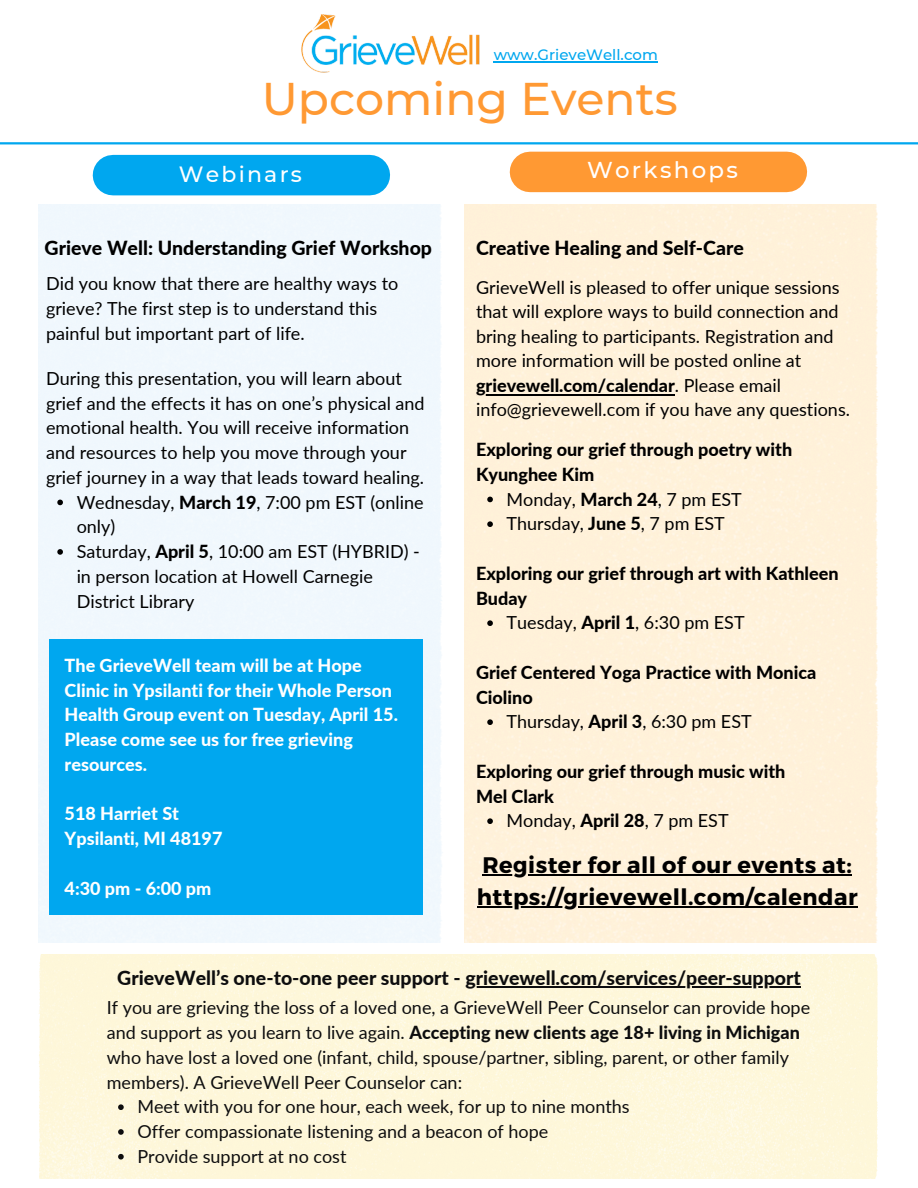
<style>
.page{position:relative;width:918px;height:1188px;background:#fff}
.page>*{position:absolute;margin:0;border:0;box-sizing:border-box;transform-origin:0 0}
.t1{font:500 45.75px "Montserrat";color:#f93}
.t2{font:500 22.95px "Montserrat";letter-spacing:.1em;color:#fff}
.t3{font:700 22.5px "Montserrat";letter-spacing:.02em;color:#000}
.t4{font:500 22.05px "Montserrat";letter-spacing:.1em;color:#fff}
.t5{font:800 19.5px "Lato";color:#0d0d0e}
.t6{font:800 19.5px "Lato";color:#000}
.t7{font:18px/24.8px "Lato";color:#000}
.t8{font:18px/24.8px "Lato";color:#0d0d0e}
.t9{font:800 18px/24.8px "Lato";color:#fff}
.t10{font:800 18px/24.8px "Lato";color:#000}
.t11{font:500 15px "Montserrat";color:#00a7ef}
.s1{font-weight:800}
</style>
<div class="page">
<div style="left:113px;top:155px;width:257px;height:40px;background:#00a7ef"></div>
<hr style="left:0;top:142px;width:918px;height:2px;background:#00a7ef">
<img style="left:301px;top:14px;width:179px;height:59px">
<div style="left:530px;top:152px;width:257px;height:40px;background:#f93"></div>
<div style="left:39px;top:954px;width:839px;height:224px;background:#fef7da"></div>
<div style="left:38px;top:205px;width:404px;height:738px;background:#f0f8fd"></div>
<div style="left:464px;top:205px;width:414px;height:738px;background:#fff1d9"></div>
<div style="left:49px;top:640px;width:374px;height:275px;background:#00a7ef"></div>
<hr style="left:465px;top:987px;width:336px;height:1px;background:#0d0d0e">
<svg style="left:118px;top:1104px;width:6px;height:6px"></svg>
<svg style="left:118px;top:1129px;width:6px;height:6px"></svg>
<svg style="left:118px;top:1154px;width:6px;height:6px"></svg>
<hr style="left:494px;top:61px;width:164px;height:1px;background:#00a7ef">
<hr style="left:476px;top:394px;width:199px;height:1px;background:#000">
<svg style="left:487px;top:497px;width:6px;height:5px"></svg>
<svg style="left:487px;top:521px;width:6px;height:6px"></svg>
<svg style="left:487px;top:620px;width:6px;height:6px"></svg>
<svg style="left:487px;top:719px;width:6px;height:6px"></svg>
<svg style="left:487px;top:818px;width:6px;height:6px"></svg>
<hr style="left:483px;top:874px;width:369px;height:1px;background:#000">
<hr style="left:477px;top:907px;width:101px;height:1px;background:#000">
<hr style="left:578px;top:907px;width:280px;height:1px;background:#000">
<svg style="left:57px;top:500px;width:6px;height:5px"></svg>
<svg style="left:57px;top:549px;width:6px;height:6px"></svg>
<p class="t11" style="left:494px;top:45px;width:166px">www.GrieveWell.com</p>
<p class="t1" style="left:262px;top:70px;width:417px">Upcoming Events</p>
<p class="t2" style="left:587px;top:156px;width:152px">Workshops</p>
<p class="t4" style="left:179px;top:160px;width:125px">Webinars</p>
<h3 class="t6" style="left:45px;top:235px;width:389px">Grieve Well: Understanding Grief Workshop</h3>
<p class="t7" style="left:46px;top:271px;width:354px">Did you know that there are healthy ways to grieve? The first step is to understand this painful but important part of life.</p>
<h3 class="t7" style="left:46px;top:366px;width:380px">During this presentation, you will learn about grief and the effects it has on one’s physical and emotional health. You will receive information and resources to help you move through your grief journey in a way that leads toward healing.</h3>
<p class="t7" style="left:77px;top:489px;width:348px">Wednesday, <span class="s1">March 19</span>, 7:00 pm EST (online only)</p>
<h3 class="t7" style="left:77px;top:539px;width:345px">Saturday, <span class="s1">April 5</span>, 10:00 am EST (HYBRID) - in person location at Howell Carnegie<br>District Library</h3>
<p class="t9" style="left:65px;top:652px;width:335px">The GrieveWell team will be at Hope<br>Clinic in Ypsilanti for their Whole Person<br>Health Group event on Tuesday, April 15.<br>Please come see us for free grieving resources.</p>
<h2 class="t9" style="left:65px;top:801px;width:159px">518 Harriet St<br>Ypsilanti, MI 48197</h2>
<p class="t9" style="left:65px;top:875px;width:148px">4:30 pm - 6:00 pm</p>
<h3 class="t6" style="left:476px;top:236px;width:269px">Creative Healing and Self-Care</h3>
<h4 class="t7" style="left:476px;top:275px;width:365px">GrieveWell is pleased to offer unique sessions that will explore ways to build connection and bring healing to participants. Registration and more information will be posted online at</h4>
<h4 class="t7" style="left:476px;top:373px;width:376px"><span class="s1">grievewell.com/calendar</span>. Please email info@grievewell.com if you have any questions.</h4>
<p class="t10" style="left:476px;top:437px;width:318px">Exploring our grief through poetry with<br>Kyunghee Kim</p>
<p class="t7" style="left:507px;top:486px;width:237px">Monday, <span class="s1">March 24</span>, 7 pm EST</p>
<h3 class="t7" style="left:507px;top:511px;width:220px">Thursday, <span class="s1">June 5</span>, 7 pm EST</h3>
<h3 class="t10" style="left:476px;top:561px;width:364px">Exploring our grief through art with Kathleen<br>Buday</h3>
<h3 class="t7" style="left:507px;top:610px;width:240px">Tuesday, <span class="s1">April 1</span>, 6:30 pm EST</h3>
<p class="t10" style="left:476px;top:660px;width:342px">Grief Centered Yoga Practice with Monica<br>Ciolino</p>
<h3 class="t7" style="left:507px;top:709px;width:247px">Thursday, <span class="s1">April 3</span>, 6:30 pm EST</h3>
<h4 class="t10" style="left:476px;top:759px;width:311px">Exploring our grief through music with<br>Mel Clark</h4>
<h3 class="t7" style="left:507px;top:808px;width:224px">Monday, <span class="s1">April 28</span>, 7 pm EST</h3>
<p class="t3" style="left:483px;top:850px;width:371px">Register for all of our events at:</p>
<p class="t3" style="left:477px;top:883px;width:382px">https://grievewell.com/calendar</p>
<h1 class="t5" style="left:117px;top:966px;width:685px">GrieveWell’s one-to-one peer support - grievewell.com/services/peer-support</h1>
<p class="t8" style="left:107px;top:995px;width:705px">If you are grieving the loss of a loved one, a GrieveWell Peer Counselor can provide hope and support as you learn to live again. <span class="s1">Accepting new clients age 18+ living in Michigan </span>who have lost a loved one (infant, child, spouse/partner, sibling, parent, or other family members). A GrieveWell Peer Counselor can:</p>
<p class="t8" style="left:137px;top:1094px;width:494px">Meet with you for one hour, each week, for up to nine months</p>
<h2 class="t8" style="left:137px;top:1119px;width:412px">Offer compassionate listening and a beacon of hope</h2>
<h2 class="t8" style="left:137px;top:1144px;width:211px">Provide support at no cost</h2>
</div>
